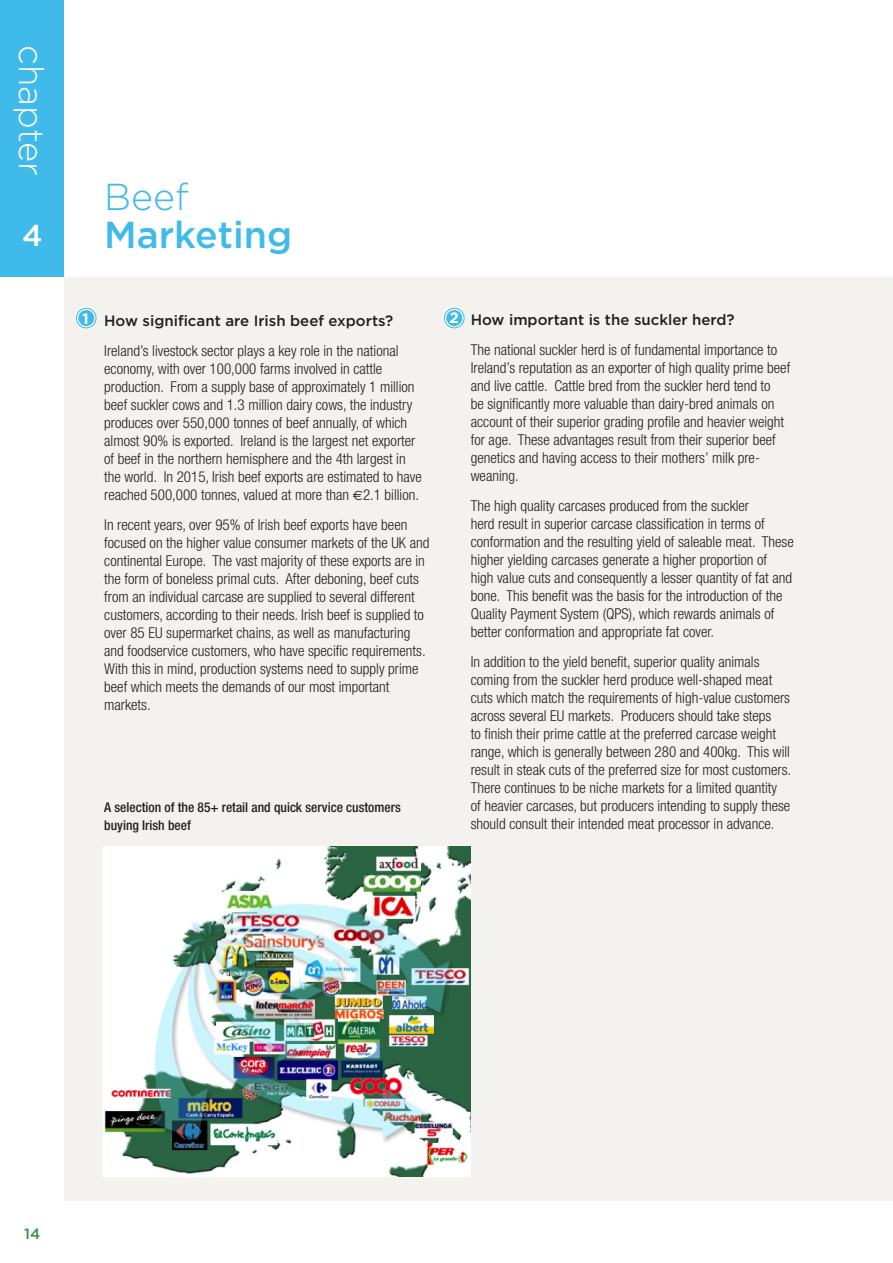
<style>
.page{position:relative;width:893px;height:1263px;background:#fff}
.page>*{position:absolute;margin:0;border:0;box-sizing:border-box;transform-origin:0 0}
.t1{font:500 37.5px "Gotham";color:#3fbaeb}
.t2{font:300 37.5px "Gotham";color:#3fbaeb}
.t3{font:300 34.5px "Gotham";color:#fff}
.t4{font:500 30px "Gotham";color:#fff}
.t5{font:300 condensed 15px/18px "Helvetica Neue";color:#231f20}
.t6{font:500 15px "Gotham";color:#231f20}
.t7{font:500 15px "Gotham";color:#3a9343}
.t8{font:700 15px "Gotham";color:#fff}
.t9{font:500 condensed 13.5px/18px "Helvetica Neue";color:#231f20}
.s1{font-family:"Euro Sans";font-weight:400;font-stretch:normal;font-size:13.5px}
</style>
<div class="page">
<div style="left:0;top:0;width:64px;height:277px;background:#3fbaeb"></div>
<div style="left:64px;top:277px;width:828px;height:922px;background:#f3f2ef"></div>
<svg style="left:76px;top:308px;width:20px;height:20px"></svg>
<div style="left:76px;top:308px;width:20px;height:20px;border:1px solid #3fbaeb;border-radius:50%"></div>
<div style="left:78px;top:310px;width:16px;height:16px;background:#3fbaeb;border-radius:50%"></div>
<svg style="left:444px;top:308px;width:20px;height:20px"></svg>
<div style="left:444px;top:308px;width:20px;height:20px;border:1px solid #3fbaeb;border-radius:50%"></div>
<div style="left:446px;top:310px;width:16px;height:16px;background:#3fbaeb;border-radius:50%"></div>
<img style="left:104px;top:846px;width:366px;height:330px">
<h2 class="t3" style="left:50px;top:45px;width:132px;rotate:90deg">chapter</h2>
<h3 class="t4" style="left:22px;top:218px;width:22px">4</h3>
<h1 class="t2" style="left:104px;top:176px;width:86px">Beef</h1>
<h1 class="t1" style="left:104px;top:213px;width:190px">Marketing</h1>
<p class="t8" style="left:83px;top:309px;width:8px">1</p>
<p class="t8" style="left:449px;top:309px;width:11px">2</p>
<p class="t6" style="left:104px;top:312px;width:290px">How significant are Irish beef exports?</p>
<p class="t5" style="left:104px;top:341px;width:319px">Ireland’s livestock sector plays a key role in the national economy, with over 100,000 farms involved in cattle production. From a supply base of approximately 1 million beef suckler cows and 1.3 million dairy cows, the industry produces over 550,000 tonnes of beef annually, of which almost 90% is exported. Ireland is the largest net exporter of beef in the northern hemisphere and the 4th largest in the world. In 2015, Irish beef exports are estimated to have reached 500,000 tonnes, valued at more than <span class="s1">€</span>2.1 billion.</p>
<p class="t5" style="left:104px;top:515px;width:326px">In recent years, over 95% of Irish beef exports have been focused on the higher value consumer markets of the UK and continental Europe. The vast majority of these exports are in the form of boneless primal cuts. After deboning, beef cuts from an individual carcase are supplied to several different customers, according to their needs. Irish beef is supplied to over 85 EU supermarket chains, as well as manufacturing and foodservice customers, who have specific requirements.<br>With this in mind, production systems need to supply prime beef which meets the demands of our most important markets.</p>
<p class="t9" style="left:104px;top:798px;width:298px">A selection of the 85+ retail and quick service customers buying Irish beef</p>
<p class="t6" style="left:470px;top:311px;width:265px">How important is the suckler herd?</p>
<p class="t5" style="left:470px;top:340px;width:321px">The national suckler herd is of fundamental importance to Ireland’s reputation as an exporter of high quality prime beef and live cattle. Cattle bred from the suckler herd tend to<br>be significantly more valuable than dairy-bred animals on account of their superior grading profile and heavier weight for age. These advantages result from their superior beef genetics and having access to their mothers’ milk pre&shy;weaning.</p>
<p class="t5" style="left:470px;top:496px;width:324px">The high quality carcases produced from the suckler<br>herd result in superior carcase classification in terms of conformation and the resulting yield of saleable meat. These higher yielding carcases generate a higher proportion of<br>high value cuts and consequently a lesser quantity of fat and bone. This benefit was the basis for the introduction of the Quality Payment System (QPS), which rewards animals of better conformation and appropriate fat cover.</p>
<p class="t5" style="left:470px;top:652px;width:322px">In addition to the yield benefit, superior quality animals coming from the suckler herd produce well-shaped meat cuts which match the requirements of high-value customers across several EU markets. Producers should take steps<br>to finish their prime cattle at the preferred carcase weight range, which is generally between 280 and 400kg. This will result in steak cuts of the preferred size for most customers.<br>There continues to be niche markets for a limited quantity<br>of heavier carcases, but producers intending to supply these should consult their intended meat processor in advance.</p>
<p class="t7" style="left:24px;top:1224px;width:18px">14</p>
</div>
